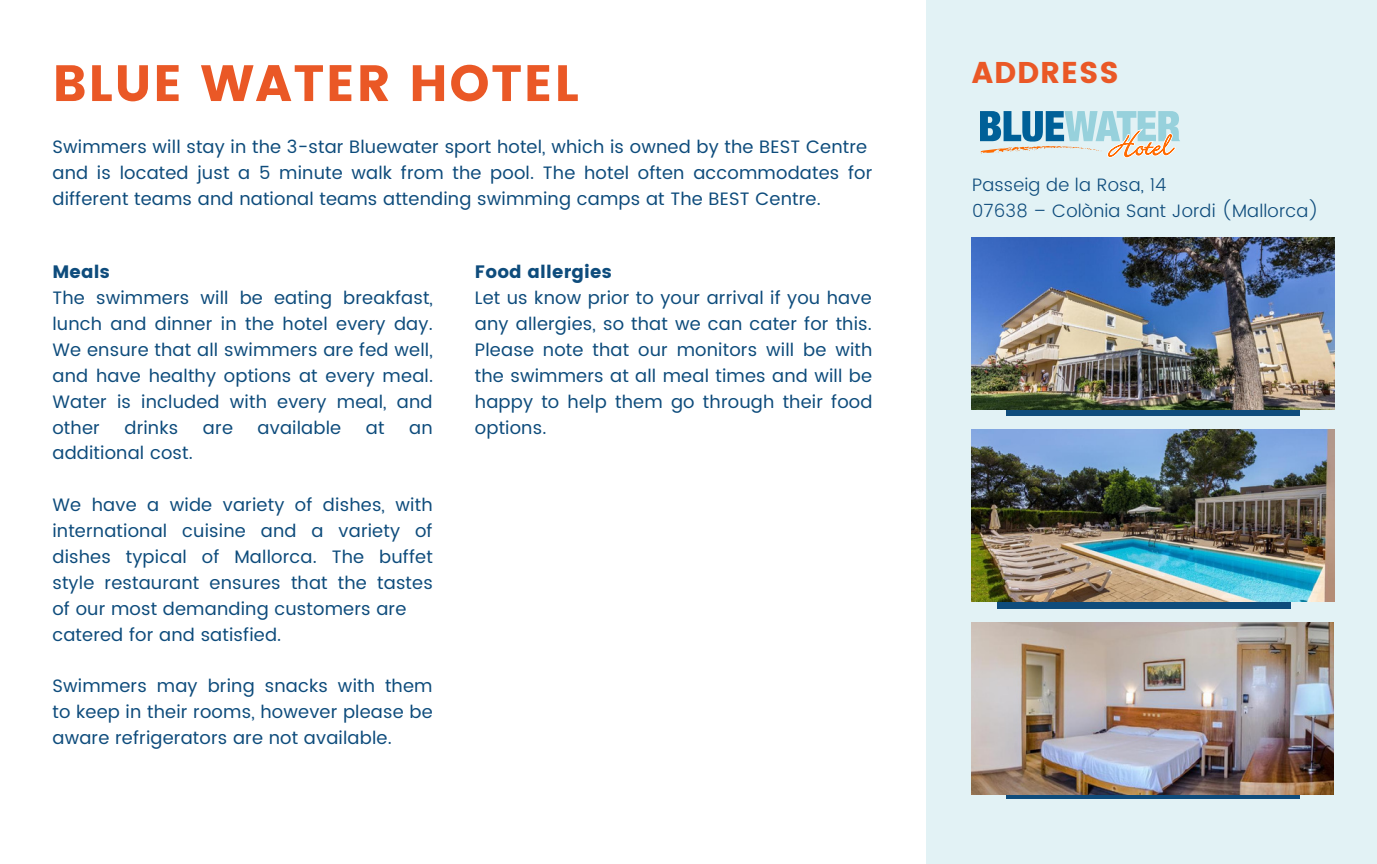
<style>
.page{position:relative;width:1377px;height:864px;background:#fff}
.page>*{position:absolute;margin:0;border:0;box-sizing:border-box;transform-origin:0 0}
.t1{font:51px "Poppins";letter-spacing:.03em;color:#ea5826}
.t2{font:30px "Poppins";letter-spacing:.03em;color:#ea5826}
.t3{font:18px/25.8px "Poppins";letter-spacing:.01em;color:#0e4c7c;text-align:justify}
.t4{font:300 18px "Poppins";letter-spacing:.01em;color:#0e4c7c}
.t5{font:18px "Poppins";letter-spacing:.01em;color:#0e4c7c}
</style>
<div class="page">
<div style="left:926px;top:0;width:451px;height:864px;background:#e2f2f5"></div>
<div style="left:1007px;top:246px;width:293px;height:170px;background:linear-gradient(to right,#0e4c7c,#0e4c7c)"></div>
<img style="left:972px;top:237px;width:362px;height:172px">
<div style="left:998px;top:439px;width:293px;height:169px;background:#0e4c7c"></div>
<img style="left:972px;top:430px;width:362px;height:172px">
<div style="left:1007px;top:629px;width:293px;height:170px;background:linear-gradient(to right,#0e4c7c,#0e4c7c)"></div>
<img style="left:972px;top:622px;width:362px;height:172px">
<svg style="left:980px;top:111px;width:200px;height:47px"></svg>
<p class="t1" style="left:52px;top:54px;width:528px">BLUE WATER HOTEL</p>
<p class="t3" style="left:52px;top:134px;width:816px">Swimmers will stay in the 3-star Bluewater sport hotel, which is owned by the BEST Centre</p>
<p class="t3" style="left:52px;top:160px;width:821px">and is located just a 5 minute walk from the pool. The hotel often accommodates for different teams and national teams attending swimming camps at The BEST Centre.</p>
<p class="t5" style="left:52px;top:262px;width:59px">Meals</p>
<p class="t3" style="left:52px;top:285px;width:382px">The swimmers will be eating breakfast, lunch and dinner in the hotel every day.<br>We ensure that all swimmers are fed well, and have healthy options at every meal.<br>Water is included with every meal, and other</p>
<p class="t3" style="left:124px;top:414px;width:55px">drinks</p>
<p class="t3" style="left:203px;top:414px;width:32px">are</p>
<p class="t3" style="left:258px;top:414px;width:85px">available</p>
<p class="t3" style="left:366px;top:414px;width:20px">at</p>
<p class="t3" style="left:409px;top:414px;width:25px">an</p>
<p class="t3" style="left:52px;top:440px;width:142px">additional cost.</p>
<p class="t3" style="left:52px;top:492px;width:382px">We have a wide variety of dishes, with international cuisine and a variety of dishes typical of Mallorca. The buffet style restaurant ensures that the tastes of our most demanding customers are</p>
<p class="t3" style="left:52px;top:621px;width:230px">catered for and satisfied.</p>
<p class="t3" style="left:52px;top:673px;width:382px">Swimmers may bring snacks with them to keep in their rooms, however please be aware refrigerators are not available.</p>
<p class="t5" style="left:475px;top:262px;width:138px">Food allergies</p>
<p class="t3" style="left:475px;top:285px;width:399px">Let us know prior to your arrival if you have any allergies, so that we can cater for this.<br>Please note that our monitors will be with the swimmers at all meal times and will be happy to help them go through their food options.</p>
<p class="t2" style="left:972px;top:55px;width:149px">ADDRESS</p>
<p class="t4" style="left:972px;top:174px;width:196px">Passeig de la Rosa, 14</p>
<p class="t4" style="left:972px;top:200px;width:349px">07638 – Colònia Sant Jordi (Mallorca)</p>
</div>
